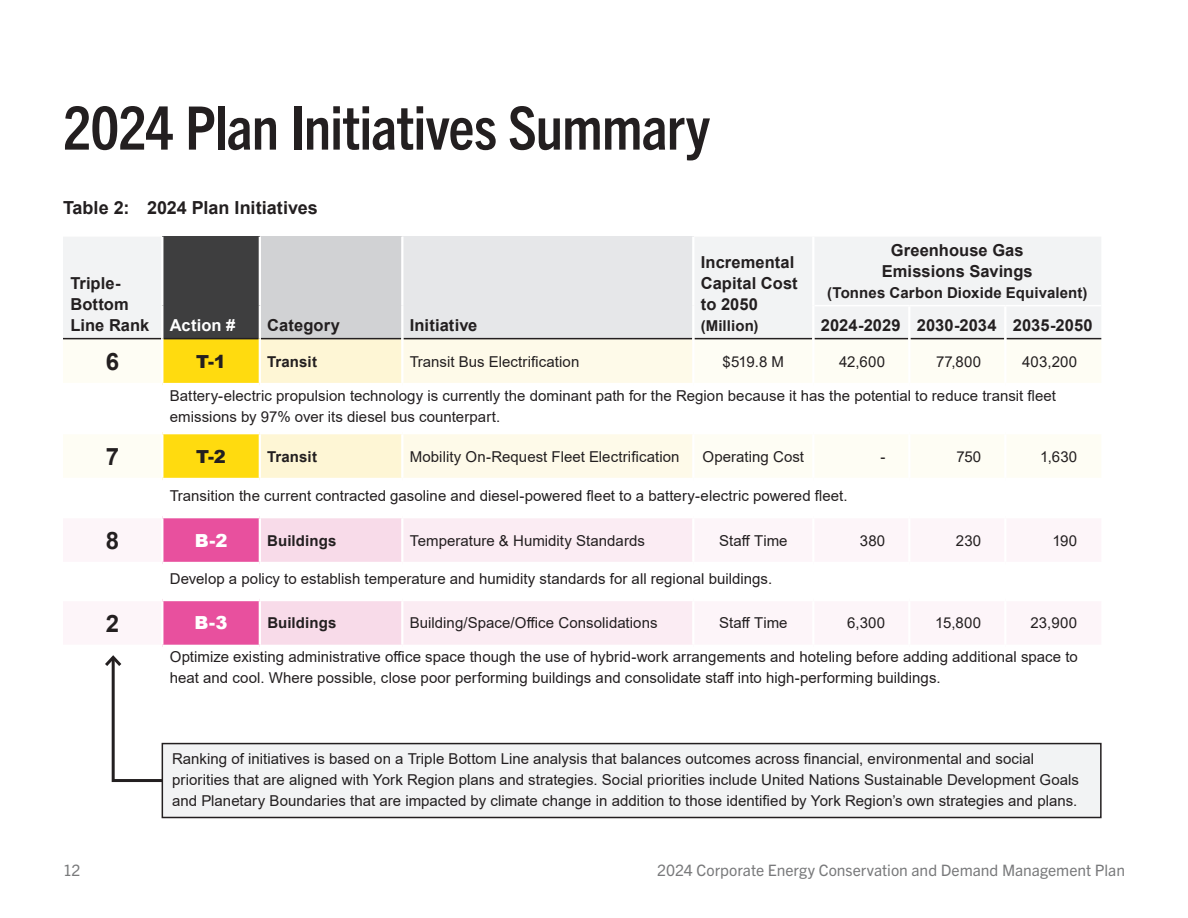
<style>
.page{position:relative;width:1188px;height:918px;background:#fff}
.page>*{position:absolute;margin:0;border:0;box-sizing:border-box;transform-origin:0 0}
.Heading_1{font:700 condensed 60px "Trade Gothic Next LT Pro";letter-spacing:-.015em;color:#231f20}
.Cell_Body{font:700 24px "Arial";color:#231f20}
.t1{font:700 18px "Arial";color:#231f20}
.Cell_Body-2{font:900 18px "Arial";color:#231f20}
.Cell_Body-3{font:900 18px "Arial";color:#fff}
.Cell_Body-4{font:700 16.5px/21px "Arial";letter-spacing:.005em;color:#231f20}
.Cell_Body-5{font:700 16.5px "Arial";letter-spacing:.005em;color:#fff}
.t2{font:15.75px "Trade Gothic Next LT Pro";color:#57585a}
.Cell_Body-6{font:15px/21px "Arial";letter-spacing:.005em;color:#231f20}
.Cell_Body-7{font:700 15px "Arial";letter-spacing:.01em;color:#231f20}
</style>
<div class="page">
<div style="left:63px;top:237px;width:1038px;height:101px;background:#f2f3f4"></div>
<div style="left:162px;top:237px;width:98px;height:102px;background:#3e3e3f"></div>
<div style="left:260px;top:237px;width:142px;height:102px;background:#d1d2d4"></div>
<div style="left:402px;top:237px;width:291px;height:102px;background:#e6e7e9"></div>
<svg style="left:63px;top:339px;width:1038px;height:138px;fill:#fefdf4"></svg>
<svg style="left:163px;top:339px;width:530px;height:139px"></svg>
<svg style="left:163px;top:518px;width:529px;height:127px"></svg>
<hr style="left:814px;top:305px;width:95px;height:1px;background:#fff">
<hr style="left:909px;top:305px;width:96px;height:1px;background:#fff">
<hr style="left:1005px;top:305px;width:96px;height:1px;background:#fff">
<hr style="left:63px;top:338px;width:98px;height:1px;background:#231f20">
<hr style="left:163px;top:338px;width:96px;height:1px;background:#231f20">
<hr style="left:261px;top:338px;width:140px;height:1px;background:#231f20">
<hr style="left:403px;top:338px;width:289px;height:1px;background:#231f20">
<hr style="left:694px;top:338px;width:118px;height:1px;background:#231f20">
<hr style="left:814px;top:338px;width:94px;height:1px;background:#231f20">
<hr style="left:910px;top:338px;width:94px;height:1px;background:#231f20">
<hr style="left:1006px;top:338px;width:95px;height:1px;background:#231f20">
<hr style="left:161px;top:339px;width:2px;height:44px;background:#fff">
<hr style="left:259px;top:339px;width:2px;height:44px;background:#fff">
<hr style="left:401px;top:339px;width:2px;height:44px;background:#fff">
<hr style="left:692px;top:339px;width:2px;height:44px;background:#fff">
<hr style="left:812px;top:339px;width:2px;height:44px;background:#fff">
<hr style="left:908px;top:339px;width:2px;height:44px;background:#fff">
<hr style="left:1004px;top:339px;width:2px;height:44px;background:#fff">
<hr style="left:161px;top:387px;width:2px;height:43px;background:#fff">
<hr style="left:161px;top:434px;width:2px;height:44px;background:#fff">
<hr style="left:259px;top:434px;width:2px;height:44px;background:#fff">
<hr style="left:401px;top:434px;width:2px;height:44px;background:#fff">
<hr style="left:692px;top:434px;width:2px;height:44px;background:#fff">
<hr style="left:812px;top:434px;width:2px;height:44px;background:#fff">
<hr style="left:908px;top:434px;width:2px;height:44px;background:#fff">
<hr style="left:1004px;top:434px;width:2px;height:44px;background:#fff">
<hr style="left:259px;top:518px;width:2px;height:44px;background:#fff">
<hr style="left:401px;top:518px;width:2px;height:44px;background:#fff">
<hr style="left:259px;top:601px;width:2px;height:44px;background:#fff">
<hr style="left:401px;top:601px;width:2px;height:44px;background:#fff">
<hr style="left:161px;top:237px;width:2px;height:69px;background:#fff">
<hr style="left:259px;top:237px;width:2px;height:69px;background:#fff">
<hr style="left:401px;top:237px;width:2px;height:69px;background:#fff">
<hr style="left:692px;top:237px;width:2px;height:69px;background:#fff">
<hr style="left:161px;top:306px;width:2px;height:33px;background:#fff">
<hr style="left:259px;top:306px;width:2px;height:33px;background:#fff">
<hr style="left:401px;top:306px;width:2px;height:33px;background:#fff">
<hr style="left:692px;top:306px;width:2px;height:33px;background:#fff">
<hr style="left:812px;top:237px;width:2px;height:69px;background:#fff">
<hr style="left:812px;top:306px;width:2px;height:33px;background:#fff">
<hr style="left:908px;top:306px;width:2px;height:33px;background:#fff">
<hr style="left:1004px;top:306px;width:2px;height:33px;background:#fff">
<hr style="left:162px;top:562px;width:98px;height:4px;background:#fff">
<hr style="left:260px;top:562px;width:142px;height:4px;background:#fff">
<hr style="left:402px;top:562px;width:291px;height:4px;background:#fff">
<hr style="left:162px;top:597px;width:98px;height:4px;background:#fff">
<hr style="left:260px;top:597px;width:142px;height:4px;background:#fff">
<hr style="left:402px;top:597px;width:291px;height:4px;background:#fff">
<hr style="left:63px;top:383px;width:99px;height:4px;background:#fff">
<hr style="left:162px;top:383px;width:98px;height:4px;background:#fff">
<hr style="left:260px;top:383px;width:142px;height:4px;background:#fff">
<hr style="left:402px;top:383px;width:291px;height:4px;background:#fff">
<hr style="left:693px;top:383px;width:120px;height:4px;background:#fff">
<hr style="left:813px;top:383px;width:96px;height:4px;background:#fff">
<hr style="left:909px;top:383px;width:96px;height:4px;background:#fff">
<hr style="left:1005px;top:383px;width:97px;height:4px;background:#fff">
<hr style="left:63px;top:430px;width:99px;height:4px;background:#fff">
<hr style="left:162px;top:430px;width:98px;height:4px;background:#fff">
<hr style="left:260px;top:430px;width:142px;height:4px;background:#fff">
<hr style="left:402px;top:430px;width:291px;height:4px;background:#fff">
<hr style="left:693px;top:430px;width:120px;height:4px;background:#fff">
<hr style="left:813px;top:430px;width:96px;height:4px;background:#fff">
<hr style="left:909px;top:430px;width:96px;height:4px;background:#fff">
<hr style="left:1005px;top:430px;width:97px;height:4px;background:#fff">
<hr style="left:1100px;top:387px;width:2px;height:43px;background:#fff">
<div style="left:162px;top:744px;width:939px;height:74px;background:#f2f3f4"></div>
<div style="left:162px;top:743px;width:940px;height:75px;border:2px solid #231f20"></div>
<svg style="left:105px;top:655px;width:60px;height:129px"></svg>
<p class="Heading_1" style="left:63px;top:87px;width:648px">2024 Plan Initiatives Summary</p>
<p class="t1" style="left:63px;top:195px;width:256px">Table 2: 2024 Plan Initiatives</p>
<p class="Cell_Body-4" style="left:70px;top:273px;width:80px">Triple-<br>Bottom<br>Line Rank</p>
<p class="Cell_Body-5" style="left:170px;top:314px;width:67px">Action #</p>
<p class="Cell_Body-4" style="left:267px;top:315px;width:74px">Category</p>
<p class="Cell_Body-4" style="left:410px;top:315px;width:69px">Initiative</p>
<p class="Cell_Body-4" style="left:701px;top:252px;width:98px">Incremental<br>Capital Cost to 2050</p>
<p class="Cell_Body-7" style="left:701px;top:315px;width:59px">(Million)</p>
<p class="Cell_Body-4" style="left:882px;top:240px;width:153px;text-align:center">Greenhouse Gas<br>Emissions Savings</p>
<p class="Cell_Body-7" style="left:827px;top:282px;width:262px">(Tonnes Carbon Dioxide Equivalent)</p>
<p class="Cell_Body-4" style="left:821px;top:315px;width:81px">2024-2029</p>
<p class="Cell_Body-4" style="left:917px;top:315px;width:81px">2030-2034</p>
<p class="Cell_Body-4" style="left:1013px;top:315px;width:81px">2035-2050</p>
<p class="Cell_Body" style="left:106px;top:345px;width:15px">6</p>
<p class="Cell_Body-2" style="left:196px;top:348px;width:31px">T-1</p>
<p class="Cell_Body-7" style="left:267px;top:351px;width:51px">Transit</p>
<p class="Cell_Body-6" style="left:410px;top:351px;width:171px">Transit Bus Electrification</p>
<p class="Cell_Body-6" style="left:723px;top:351px;width:63px">$519.8 M</p>
<p class="Cell_Body-6" style="left:839px;top:351px;width:48px">42,600</p>
<p class="Cell_Body-6" style="left:936px;top:351px;width:47px">77,800</p>
<p class="Cell_Body-6" style="left:1022px;top:351px;width:57px">403,200</p>
<p class="Cell_Body-6" style="left:170px;top:385px;width:888px">Battery-electric propulsion technology is currently the dominant path for the Region because it has the potential to reduce transit fleet emissions by 97% over its diesel bus counterpart.</p>
<p class="Cell_Body" style="left:106px;top:439px;width:15px">7</p>
<p class="Cell_Body-2" style="left:196px;top:443px;width:31px">T-2</p>
<p class="Cell_Body-7" style="left:267px;top:446px;width:51px">Transit</p>
<p class="Cell_Body-6" style="left:410px;top:446px;width:271px">Mobility On‑Request Fleet Electrification</p>
<p class="Cell_Body-6" style="left:703px;top:446px;width:103px">Operating Cost</p>
<p class="Cell_Body-6" style="left:880px;top:446px;width:6px">-</p>
<p class="Cell_Body-6" style="left:956px;top:446px;width:26px">750</p>
<p class="Cell_Body-6" style="left:1040px;top:446px;width:39px">1,630</p>
<p class="Cell_Body-6" style="left:170px;top:485px;width:679px">Transition the current contracted gasoline and diesel-powered fleet to a battery-electric powered fleet.</p>
<p class="Cell_Body" style="left:106px;top:523px;width:15px">8</p>
<p class="Cell_Body-3" style="left:195px;top:527px;width:34px">B-2</p>
<p class="Cell_Body-7" style="left:267px;top:530px;width:71px">Buildings</p>
<p class="Cell_Body-6" style="left:410px;top:530px;width:237px">Temperature &amp; Humidity Standards</p>
<p class="Cell_Body-6" style="left:719px;top:530px;width:70px">Staff Time</p>
<p class="Cell_Body-6" style="left:860px;top:530px;width:27px">380</p>
<p class="Cell_Body-6" style="left:956px;top:530px;width:27px">230</p>
<p class="Cell_Body-6" style="left:1052px;top:530px;width:26px">190</p>
<p class="Cell_Body-6" style="left:170px;top:568px;width:604px">Develop a policy to establish temperature and humidity standards for all regional buildings.</p>
<p class="Cell_Body" style="left:106px;top:606px;width:15px">2</p>
<p class="Cell_Body-3" style="left:195px;top:610px;width:35px">B-3</p>
<p class="Cell_Body-7" style="left:267px;top:613px;width:71px">Buildings</p>
<p class="Cell_Body-6" style="left:410px;top:613px;width:249px">Building/Space/Office Consolidations</p>
<p class="Cell_Body-6" style="left:719px;top:613px;width:70px">Staff Time</p>
<p class="Cell_Body-6" style="left:847px;top:613px;width:40px">6,300</p>
<p class="Cell_Body-6" style="left:935px;top:613px;width:48px">15,800</p>
<p class="Cell_Body-6" style="left:1031px;top:613px;width:48px">23,900</p>
<p class="Cell_Body-6" style="left:170px;top:647px;width:910px">Optimize existing administrative office space though the use of hybrid-work arrangements and hoteling before adding additional space to heat and cool. Where possible, close poor performing buildings and consolidate staff into high-performing buildings.</p>
<p class="Cell_Body-6" style="left:172px;top:748px;width:908px">Ranking of initiatives is based on a Triple Bottom Line analysis that balances outcomes across financial, environmental and social priorities that are aligned with York Region plans and strategies. Social priorities include United Nations Sustainable Development Goals and Planetary Boundaries that are impacted by climate change in addition to those identified by York Region’s own strategies and plans.</p>
<p class="t2" style="left:63px;top:859px;width:19px">12</p>
<p class="t2" style="left:657px;top:859px;width:469px">2024 Corporate Energy Conservation and Demand Management Plan</p>
</div>
